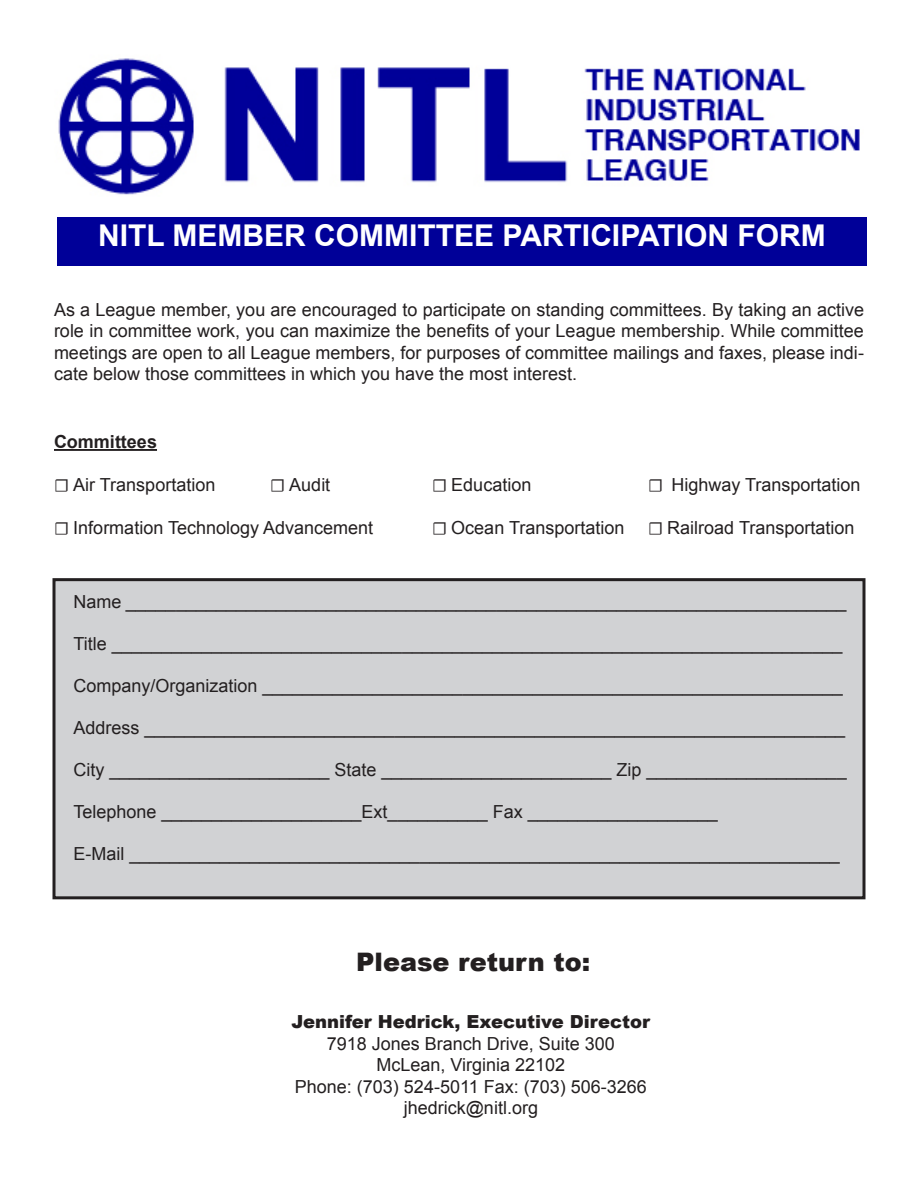
<style>
.page{position:relative;width:918px;height:1188px;background:#fff}
.page>*{position:absolute;margin:0;border:0;box-sizing:border-box;transform-origin:0 0}
.t1{font:700 30px "Arial";color:#fff}
.t2{font:900 25.5px "Arial";color:#231f20}
.t3{font:18px/21.6px "Arial";color:#231f20;text-align:justify}
.t4{font:900 18px "Arial";color:#231f20}
.t5{font:700 18px "Arial";color:#231f20}
.s1{font-family:"Minion Pro"}
</style>
<div class="page">
<div style="left:54px;top:580px;width:810px;height:318px;background:#d1d2d4"></div>
<div style="left:52px;top:578px;width:814px;height:321px;border:3px solid #231f20"></div>
<img style="left:58px;top:58px;width:802px;height:137px">
<div style="left:57px;top:217px;width:810px;height:49px;background:#000098"></div>
<hr style="left:54px;top:449px;width:103px;height:2px;background:#231f20">
<p class="t1" style="left:98px;top:215px;width:729px">NITL MEMBER COMMITTEE PARTICIPATION FORM</p>
<p class="t3" style="left:54px;top:299px;width:812px">As a League member, you are encouraged to participate on standing committees. By taking an active role in committee work, you can maximize the benefits of your League membership. While committee meetings are open to all League members, for purposes of committee mailings and faxes, please indi&shy;cate below those committees in which you have the most interest.</p>
<p class="t5" style="left:54px;top:430px;width:105px">Committees</p>
<p class="t3" style="left:54px;top:474px;width:163px"><span class="s1">☐</span> Air Transportation</p>
<p class="t3" style="left:270px;top:474px;width:62px"><span class="s1">☐</span> Audit</p>
<p class="t3" style="left:432px;top:474px;width:101px"><span class="s1">☐</span> Education</p>
<p class="t3" style="left:648px;top:474px;width:214px"><span class="s1">☐</span> Highway Transportation</p>
<p class="t3" style="left:54px;top:518px;width:321px"><span class="s1">☐</span> Information Technology Advancement</p>
<p class="t3" style="left:432px;top:518px;width:194px"><span class="s1">☐</span> Ocean Transportation</p>
<p class="t3" style="left:648px;top:518px;width:208px"><span class="s1">☐</span> Railroad Transportation</p>
<p class="t3" style="left:73px;top:591px;width:775px">Name ________________________________________________________________________</p>
<p class="t3" style="left:73px;top:633px;width:770px">Title _________________________________________________________________________</p>
<p class="t3" style="left:73px;top:675px;width:771px">Company/Organization __________________________________________________________</p>
<p class="t3" style="left:73px;top:717px;width:773px">Address ______________________________________________________________________</p>
<p class="t3" style="left:73px;top:759px;width:775px">City ______________________ State _______________________ Zip ____________________</p>
<p class="t3" style="left:73px;top:801px;width:646px">Telephone ____________________Ext__________ Fax ___________________</p>
<p class="t3" style="left:73px;top:843px;width:768px">E-Mail _______________________________________________________________________</p>
<p class="t2" style="left:356px;top:944px;width:236px">Please return to:</p>
<p class="t4" style="left:292px;top:1009px;width:360px">Jennifer Hedrick, Executive Director</p>
<p class="t3" style="left:327px;top:1033px;width:290px">7918 Jones Branch Drive, Suite 300</p>
<p class="t3" style="left:376px;top:1054px;width:190px">McLean, Virginia 22102</p>
<p class="t3" style="left:295px;top:1076px;width:353px">Phone: (703) 524-5011 Fax: (703) 506-3266</p>
<p class="t3" style="left:404px;top:1098px;width:136px">jhedrick@nitl.org</p>
</div>
